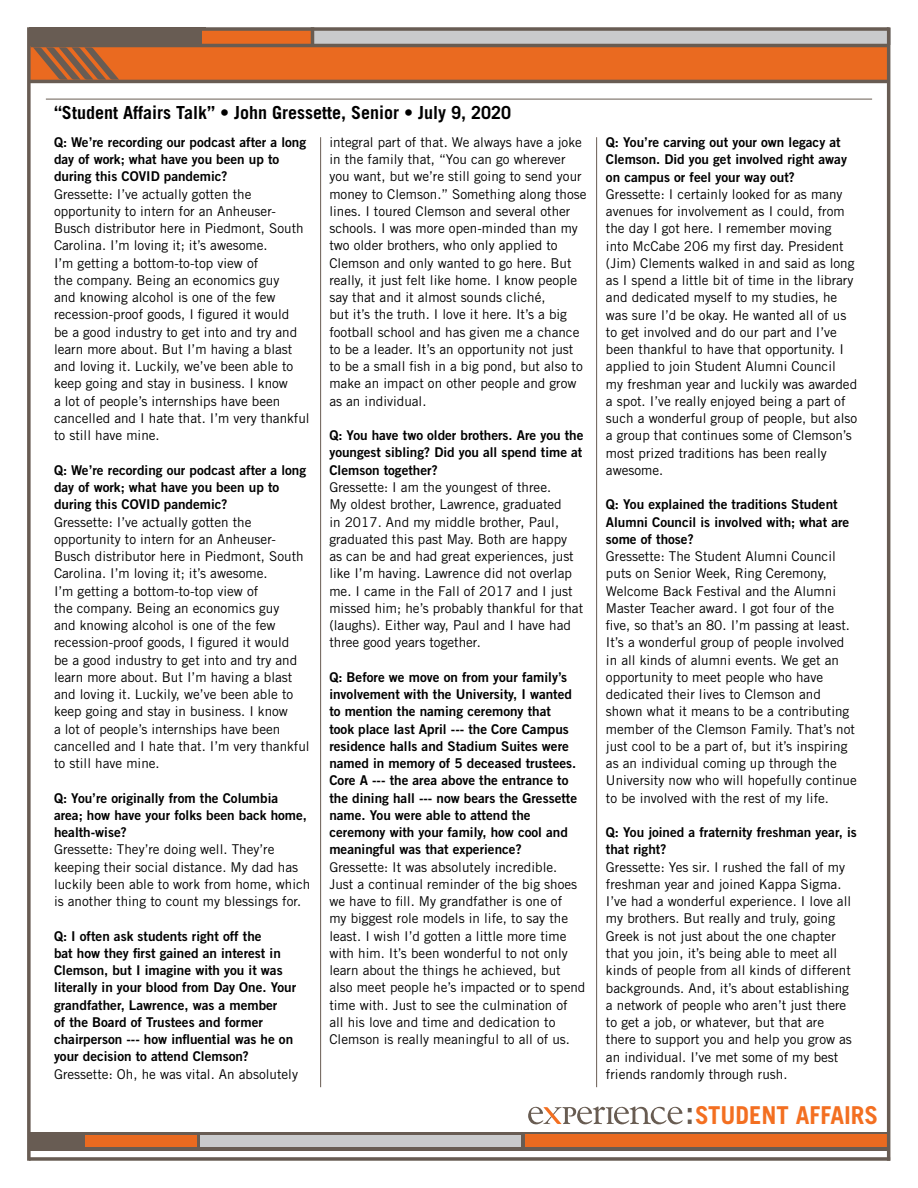
<style>
.page{position:relative;width:918px;height:1188px;background:#fff}
.page>*{position:absolute;margin:0;border:0;box-sizing:border-box;transform-origin:0 0}
.t1{font:700 24.6px "Trade Gothic LT Std";color:#f36f21}
.t2{font:700 18px "Trade Gothic LT Std";color:#000}
.t3{font:13.5px/17.2px "Trade Gothic LT Std";color:#000}
.t4{font:13.5px/17.2px "Trade Gothic LT Std Bd 2";color:#000}
</style>
<div class="page">
<div style="left:29px;top:1132px;width:860px;height:19px;background:#685c53"></div>
<div style="left:29px;top:27px;width:176px;height:19px;background:#685c53"></div>
<div style="left:314px;top:28px;width:577px;height:17px;background:#c9cacc"></div>
<div style="left:200px;top:1135px;width:321px;height:12px;background:#c9cacc"></div>
<div style="left:86px;top:1135px;width:111px;height:12px;background:#ea6a20"></div>
<div style="left:525px;top:1135px;width:364px;height:12px;background:#ea6a20"></div>
<div style="left:29px;top:46px;width:859px;height:35px;background:#ea6a20"></div>
<div style="left:203px;top:28px;width:109px;height:17px;background:#ea6a20"></div>
<svg style="left:31px;top:1157px;width:856px;height:4px;background:#796f67"></svg>
<svg style="left:202px;top:27px;width:685px;height:4px;background:#776b63"></svg>
<hr style="left:31px;top:44px;width:858px;height:3px;background:#685c52">
<hr style="left:28px;top:80px;width:860px;height:3px;background:#685c53">
<svg style="left:33px;top:47px;width:86px;height:33px"></svg>
<svg style="left:27px;top:27px;width:4px;height:1134px;background:#796e66"></svg>
<hr style="left:887px;top:27px;width:3px;height:1134px;background:#685c53">
<hr style="left:311px;top:27px;width:3px;height:19px;background:#685c52">
<svg style="left:528px;top:1106px;width:164px;height:18px"></svg>
<hr style="left:46px;top:99px;width:826px;height:1px;background:#685c52">
<hr style="left:320px;top:137px;width:1px;height:950px;background:#685c52">
<hr style="left:596px;top:137px;width:1px;height:950px;background:#685c52">
<h2 class="t2" style="left:54px;top:102px;width:459px">“Student Affairs Talk” • John Gressette, Senior • July 9, 2020</h2>
<p class="t3" style="left:329px;top:133px;width:259px">integral part of that. We always have a joke in the family that, “You can go wherever you want, but we’re still going to send your money to Clemson.” Something along those lines. I toured Clemson and several other schools. I was more open-minded than my two older brothers, who only applied to Clemson and only wanted to go here. But really, it just felt like home. I know people say that and it almost sounds cliché,<br>but it’s the truth. I love it here. It’s a big football school and has given me a chance to be a leader. It’s an opportunity not just to be a small fish in a big pond, but also to make an impact on other people and grow as an individual.</p>
<p class="t4" style="left:329px;top:427px;width:256px;text-align:justify">Q: You have two older brothers. Are you the youngest sibling? Did you all spend time at Clemson together?</p>
<p class="t3" style="left:329px;top:478px;width:255px">Gressette: I am the youngest of three.<br>My oldest brother, Lawrence, graduated<br>in 2017. And my middle brother, Paul, graduated this past May. Both are happy as can be and had great experiences, just like I’m having. Lawrence did not overlap me. I came in the Fall of 2017 and I just missed him; he’s probably thankful for that (laughs). Either way, Paul and I have had three good years together.</p>
<p class="t4" style="left:329px;top:668px;width:249px">Q: Before we move on from your family’s involvement with the University, I wanted to mention the naming ceremony that took place last April --- the Core Campus residence halls and Stadium Suites were named in memory of 5 deceased trustees.<br>Core A --- the area above the entrance to the dining hall --- now bears the Gressette name. You were able to attend the ceremony with your family, how cool and meaningful was that experience?</p>
<p class="t3" style="left:329px;top:858px;width:258px">Gressette: It was absolutely incredible.<br>Just a continual reminder of the big shoes we have to fill. My grandfather is one of<br>my biggest role models in life, to say the least. I wish I’d gotten a little more time with him. It’s been wonderful to not only learn about the things he achieved, but also meet people he’s impacted or to spend time with. Just to see the culmination of<br>all his love and time and dedication to Clemson is really meaningful to all of us.</p>
<p class="t4" style="left:54px;top:133px;width:254px">Q: We’re recording our podcast after a long day of work; what have you been up to during this COVID pandemic?</p>
<p class="t3" style="left:54px;top:185px;width:257px">Gressette: I’ve actually gotten the opportunity to intern for an Anheuser-Busch distributor here in Piedmont, South Carolina. I’m loving it; it’s awesome.<br>I’m getting a bottom-to-top view of<br>the company. Being an economics guy<br>and knowing alcohol is one of the few recession-proof goods, I figured it would<br>be a good industry to get into and try and learn more about. But I’m having a blast and loving it. Luckily, we’ve been able to keep going and stay in business. I know<br>a lot of people’s internships have been cancelled and I hate that. I’m very thankful to still have mine.</p>
<p class="t4" style="left:54px;top:461px;width:254px">Q: We’re recording our podcast after a long day of work; what have you been up to during this COVID pandemic?</p>
<p class="t3" style="left:54px;top:513px;width:257px">Gressette: I’ve actually gotten the opportunity to intern for an Anheuser-Busch distributor here in Piedmont, South Carolina. I’m loving it; it’s awesome.<br>I’m getting a bottom-to-top view of<br>the company. Being an economics guy<br>and knowing alcohol is one of the few recession-proof goods, I figured it would<br>be a good industry to get into and try and learn more about. But I’m having a blast and loving it. Luckily, we’ve been able to keep going and stay in business. I know<br>a lot of people’s internships have been cancelled and I hate that. I’m very thankful to still have mine.</p>
<p class="t4" style="left:54px;top:789px;width:255px">Q: You’re originally from the Columbia area; how have your folks been back home, health-wise?</p>
<p class="t3" style="left:54px;top:841px;width:258px">Gressette: They’re doing well. They’re keeping their social distance. My dad has luckily been able to work from home, which is another thing to count my blessings for.</p>
<p class="t4" style="left:54px;top:927px;width:244px">Q: I often ask students right off the<br>bat how they first gained an interest in Clemson, but I imagine with you it was literally in your blood from Day One. Your grandfather, Lawrence, was a member<br>of the Board of Trustees and former chairperson --- how influential was he on your decision to attend Clemson?</p>
<p class="t3" style="left:54px;top:1065px;width:246px">Gressette: Oh, he was vital. An absolutely</p>
<p class="t4" style="left:606px;top:133px;width:243px">Q: You’re carving out your own legacy at<br>Clemson. Did you get involved right away on campus or feel your way out?</p>
<p class="t3" style="left:606px;top:185px;width:253px">Gressette: I certainly looked for as many avenues for involvement as I could, from the day I got here. I remember moving into McCabe 206 my first day. President (Jim) Clements walked in and said as long as I spend a little bit of time in the library and dedicated myself to my studies, he was sure I’d be okay. He wanted all of us to get involved and do our part and I’ve been thankful to have that opportunity. I applied to join Student Alumni Council<br>my freshman year and luckily was awarded a spot. I’ve really enjoyed being a part of such a wonderful group of people, but also a group that continues some of Clemson’s most prized traditions has been really awesome.</p>
<p class="t4" style="left:606px;top:496px;width:245px">Q: You explained the traditions Student<br>Alumni Council is involved with; what are some of those?</p>
<p class="t3" style="left:606px;top:548px;width:252px">Gressette: The Student Alumni Council puts on Senior Week, Ring Ceremony, Welcome Back Festival and the Alumni Master Teacher award. I got four of the five, so that’s an 80. I’m passing at least.<br>It’s a wonderful group of people involved in all kinds of alumni events. We get an opportunity to meet people who have dedicated their lives to Clemson and shown what it means to be a contributing member of the Clemson Family. That’s not just cool to be a part of, but it’s inspiring as an individual coming up through the University now who will hopefully continue to be involved with the rest of my life.</p>
<p class="t4" style="left:606px;top:824px;width:252px">Q: You joined a fraternity freshman year, is that right?</p>
<p class="t3" style="left:606px;top:858px;width:247px">Gressette: Yes sir. I rushed the fall of my freshman year and joined Kappa Sigma.<br>I’ve had a wonderful experience. I love all my brothers. But really and truly, going Greek is not just about the one chapter that you join, it’s being able to meet all kinds of people from all kinds of different backgrounds. And, it’s about establishing a network of people who aren’t just there to get a job, or whatever, but that are there to support you and help you grow as an individual. I’ve met some of my best friends randomly through rush.</p>
<h1 class="t1" style="left:695px;top:1100px;width:185px">STUDENT AFFAIRS</h1>
</div>
